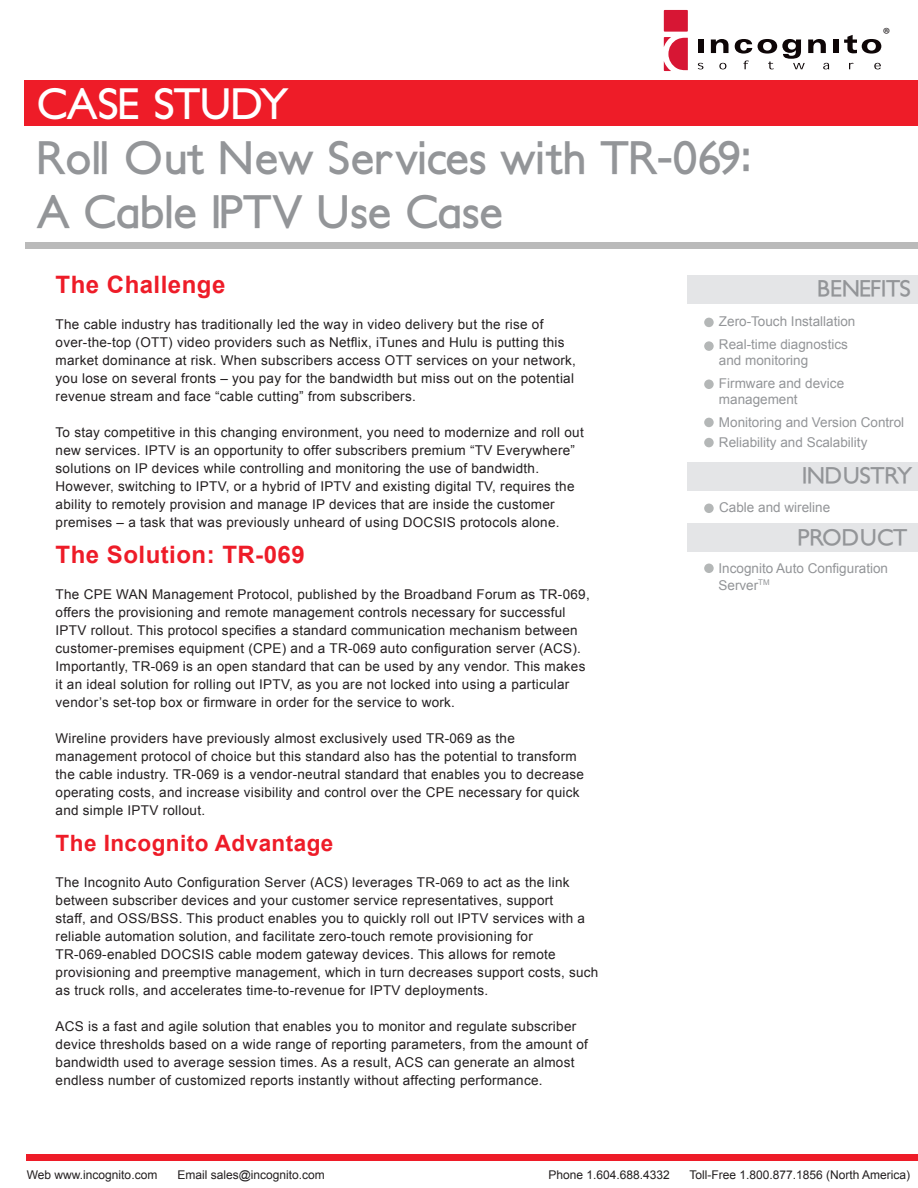
<style>
.page{position:relative;width:918px;height:1188px;background:#fff}
.page>*{position:absolute;margin:0;border:0;box-sizing:border-box;transform-origin:0 0}
.t1{font:700 45px/54px "Petita";color:#939598}
.t2{font:700 42px "Petita";letter-spacing:-.03em;color:#fff}
.t3{font:700 24px "Arial";letter-spacing:.02em;color:#ee1c28}
.t4{font:700 22.5px "Petita";letter-spacing:-.03em;color:#939598}
.t5{font:700 22.5px "Arial";letter-spacing:.02em;color:#ee1c28}
.t6{font:17.85px "Myriad Pro";color:#231f20}
.t7{font:13.5px/18px "Arial";letter-spacing:.02em;color:#231f20}
.t8{font:13.5px/23px "Arial";color:#939598}
.t9{font:12px "Arial";color:#231f20}
</style>
<div class="page">
<div style="left:664px;top:10px;width:24px;height:22px;background:#d71634"></div>
<svg style="left:664px;top:37px;width:24px;height:34px"></svg>
<div style="left:698px;top:39px;width:5px;height:14px;background:#0e0607"></div>
<svg style="left:711px;top:39px;width:18px;height:14px"></svg>
<svg style="left:735px;top:39px;width:17px;height:15px"></svg>
<div style="left:833px;top:39px;width:5px;height:14px;background:#0e0607"></div>
<svg style="left:844px;top:35px;width:37px;height:19px"></svg>
<svg style="left:698px;top:63px;width:5px;height:6px"></svg>
<svg style="left:719px;top:63px;width:7px;height:6px"></svg>
<svg style="left:743px;top:61px;width:6px;height:8px"></svg>
<svg style="left:758px;top:39px;width:71px;height:30px"></svg>
<svg style="left:849px;top:63px;width:5px;height:6px"></svg>
<svg style="left:874px;top:63px;width:7px;height:6px"></svg>
<div style="left:26px;top:242px;width:892px;height:6px;background:#bababa"></div>
<div style="left:27px;top:1155px;width:891px;height:6px;background:#ee1c28"></div>
<div style="left:704px;top:318px;width:10px;height:9px;background:#b4b7b7;border-radius:50%"></div>
<div style="left:704px;top:341px;width:10px;height:10px;background:#b4b7b7;border-radius:50%"></div>
<div style="left:704px;top:380px;width:10px;height:9px;background:#b4b7b7;border-radius:50%"></div>
<div style="left:704px;top:418px;width:10px;height:9px;background:#b4b7b7;border-radius:50%"></div>
<div style="left:704px;top:438px;width:10px;height:9px;background:#b4b7b7;border-radius:50%"></div>
<div style="left:687px;top:275px;width:231px;height:28px;background:#e4e5e7"></div>
<div style="left:24px;top:80px;width:894px;height:45px;background:#ee1c28"></div>
<div style="left:704px;top:504px;width:10px;height:9px;background:#b4b7b7;border-radius:50%"></div>
<div style="left:687px;top:462px;width:231px;height:28px;background:#e4e5e7"></div>
<div style="left:687px;top:524px;width:231px;height:28px;background:#e4e5e7"></div>
<div style="left:704px;top:564px;width:10px;height:9px;background:#b4b7b7;border-radius:50%"></div>
<h2 class="t2" style="left:37px;top:78px;width:253px">CASE STUDY</h2>
<h1 class="t1" style="left:37px;top:132px;width:715px">Roll Out New Services with TR-069:<br>A Cable IPTV Use Case</h1>
<h3 class="t6" style="left:883px;top:23px;width:9px">®</h3>
<h3 class="t3" style="left:56px;top:269px;width:171px">The Challenge</h3>
<p class="t7" style="left:56px;top:316px;width:522px">The cable industry has traditionally led the way in video delivery but the rise of over-the-top (OTT) video providers such as Netflix, iTunes and Hulu is putting this market dominance at risk. When subscribers access OTT services on your network, you lose on several fronts – you pay for the bandwidth but miss out on the potential revenue stream and face “cable cutting” from subscribers.</p>
<p class="t7" style="left:56px;top:424px;width:530px">To stay competitive in this changing environment, you need to modernize and roll out new services. IPTV is an opportunity to offer subscribers premium “TV Everywhere” solutions on IP devices while controlling and monitoring the use of bandwidth.<br>However, switching to IPTV, or a hybrid of IPTV and existing digital TV, requires the ability to remotely provision and manage IP devices that are inside the customer premises – a task that was previously unheard of using DOCSIS protocols alone.</p>
<h3 class="t3" style="left:56px;top:539px;width:251px">The Solution: TR-069</h3>
<p class="t7" style="left:56px;top:586px;width:536px">The CPE WAN Management Protocol, published by the Broadband Forum as TR-069, offers the provisioning and remote management controls necessary for successful IPTV rollout. This protocol specifies a standard communication mechanism between customer-premises equipment (CPE) and a TR-069 auto configuration server (ACS).<br>Importantly, TR-069 is an open standard that can be used by any vendor. This makes it an ideal solution for rolling out IPTV, as you are not locked into using a particular vendor’s set-top box or firmware in order for the service to work.</p>
<p class="t7" style="left:56px;top:730px;width:530px">Wireline providers have previously almost exclusively used TR-069 as the management protocol of choice but this standard also has the potential to transform the cable industry. TR-069 is a vendor-neutral standard that enables you to decrease operating costs, and increase visibility and control over the CPE necessary for quick and simple IPTV rollout.</p>
<h3 class="t5" style="left:56px;top:828px;width:279px">The Incognito Advantage</h3>
<p class="t7" style="left:56px;top:874px;width:544px">The Incognito Auto Configuration Server (ACS) leverages TR-069 to act as the link between subscriber devices and your customer service representatives, support<br>staff, and OSS/BSS. This product enables you to quickly roll out IPTV services with a reliable automation solution, and facilitate zero-touch remote provisioning for TR-069-enabled DOCSIS cable modem gateway devices. This allows for remote provisioning and preemptive management, which in turn decreases support costs, such as truck rolls, and accelerates time-to-revenue for IPTV deployments.</p>
<p class="t7" style="left:56px;top:1018px;width:534px">ACS is a fast and agile solution that enables you to monitor and regulate subscriber device thresholds based on a wide range of reporting parameters, from the amount of bandwidth used to average session times. As a result, ACS can generate an almost endless number of customized reports instantly without affecting performance.</p>
<h3 class="t4" style="left:817px;top:275px;width:95px">BENEFITS</h3>
<p class="t8" style="left:719px;top:310px;width:138px">Zero-Touch Installation<br>Real-time diagnostics</p>
<p class="t8" style="left:719px;top:349px;width:127px">and monitoring<br>Firmware and device</p>
<p class="t8" style="left:719px;top:388px;width:187px">management<br>Monitoring and Version Control</p>
<p class="t8" style="left:719px;top:431px;width:150px">Reliability and Scalability</p>
<h3 class="t4" style="left:802px;top:462px;width:112px">INDUSTRY</h3>
<p class="t8" style="left:719px;top:496px;width:113px">Cable and wireline</p>
<h3 class="t4" style="left:798px;top:524px;width:111px">PRODUCT</h3>
<p class="t8" style="left:718px;top:561px;width:171px;line-height:16.2px">Incognito Auto Configuration<br>Server<sup>TM</sup></p>
<p class="t9" style="left:27px;top:1167px;width:132px">Web www.incognito.com</p>
<p class="t9" style="left:177px;top:1167px;width:149px">Email sales@incognito.com</p>
<p class="t9" style="left:548px;top:1167px;width:123px">Phone 1.604.688.4332</p>
<p class="t9" style="left:690px;top:1167px;width:222px">Toll-Free 1.800.877.1856 (North America)</p>
</div>
